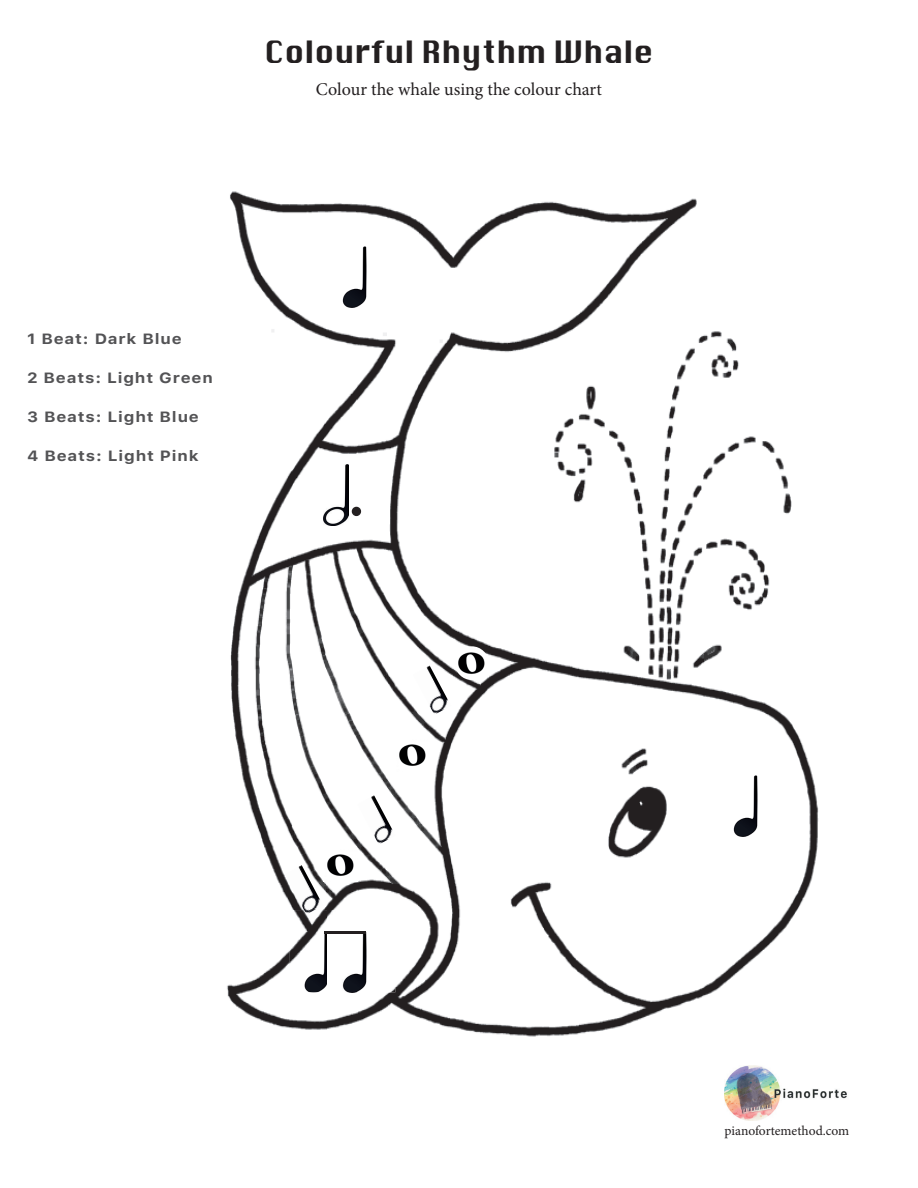
<style>
.page{position:relative;width:918px;height:1188px;background:#fff}
.page>*{position:absolute;margin:0;border:0;box-sizing:border-box;transform-origin:0 0}
.t1{font:30px "Krungthep";color:#231f20}
.t2{font:18px "Minion Pro";color:#231f20}
.t3{font:700 14.85px "Galvji";letter-spacing:.05em;color:#535355;scale:1.12 1}
.t4{font:13.5px "Minion Pro";letter-spacing:-.005em;color:#231f20}
</style>
<div class="page">
<img style="left:227px;top:191px;width:592px;height:846px">
<img style="left:328px;top:225px;width:67px;height:82px">
<img style="left:323px;top:848px;width:34px;height:34px">
<img style="left:285px;top:865px;width:38px;height:45px">
<img style="left:289px;top:910px;width:106px;height:82px">
<svg style="left:304px;top:910px;width:10px;height:4px"></svg>
<img style="left:328px;top:910px;width:29px;height:82px">
<hr style="left:324px;top:932px;width:42px;height:2px;background:#231f20">
<img style="left:719px;top:754px;width:67px;height:82px">
<img style="left:323px;top:465px;width:26px;height:60px">
<svg style="left:352px;top:507px;width:9px;height:9px"></svg>
<img style="left:357px;top:795px;width:39px;height:50px">
<img style="left:395px;top:738px;width:34px;height:34px">
<img style="left:455px;top:646px;width:34px;height:34px;border-radius:17px">
<img style="left:413px;top:666px;width:38px;height:49px">
<img style="left:725px;top:1065px;width:122px;height:56px">
<h1 class="t1" style="left:264px;top:35px;width:391px">Colourful Rhythm Whale</h1>
<p class="t2" style="left:316px;top:77px;width:288px">Colour the whale using the colour chart</p>
<p class="t3" style="left:27px;top:330px;width:140px">1 Beat: Dark Blue</p>
<p class="t3" style="left:27px;top:369px;width:167px">2 Beats: Light Green</p>
<p class="t3" style="left:27px;top:408px;width:155px">3 Beats: Light Blue</p>
<p class="t3" style="left:27px;top:447px;width:155px">4 Beats: Light Pink</p>
<p class="t4" style="left:725px;top:1122px;width:126px">pianofortemethod.com</p>
</div>
